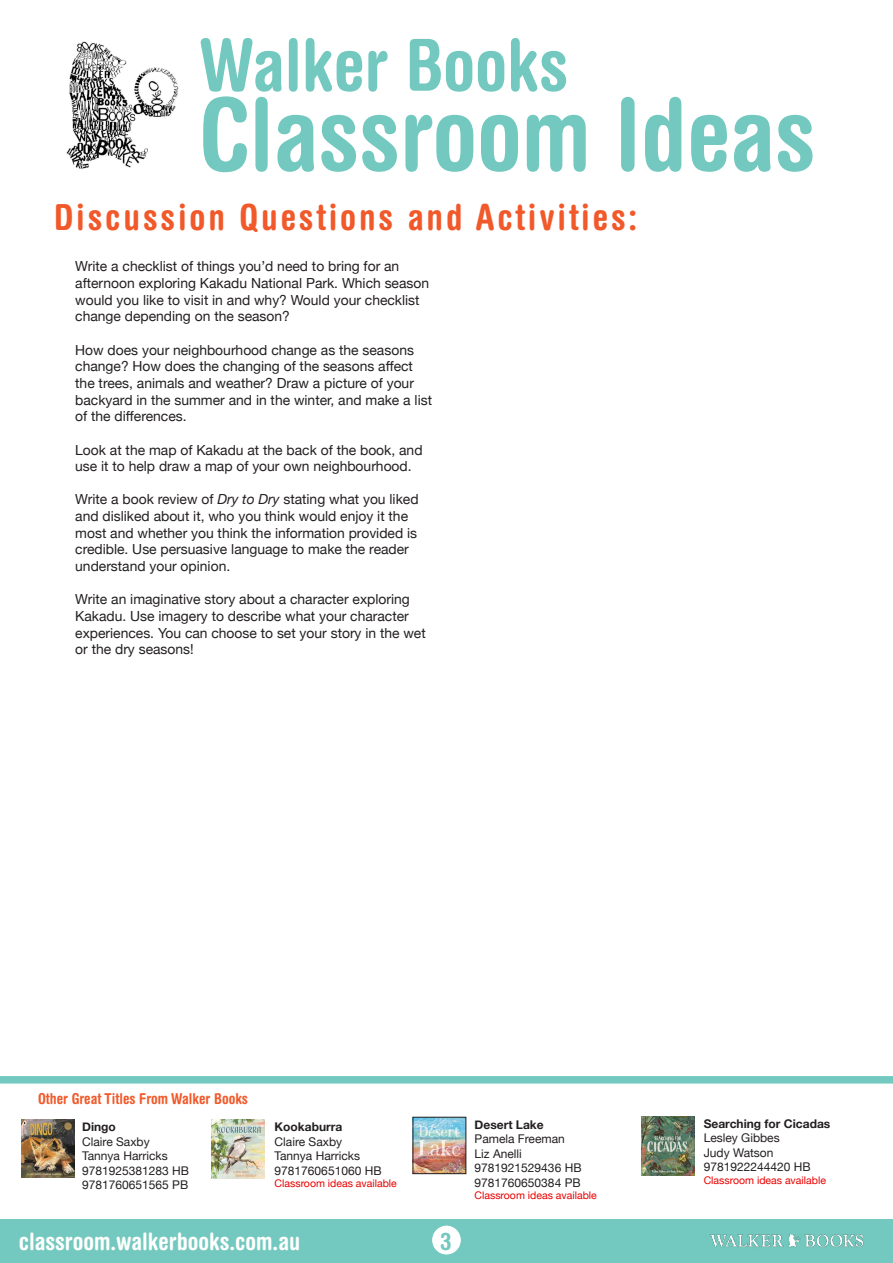
<style>
.page{position:relative;width:893px;height:1263px;background:#fff}
.page>*{position:absolute;margin:0;border:0;box-sizing:border-box;transform-origin:0 0}
.t1{font:700 condensed 100.5px "Helvetica Rounded";color:#73c9bf}
.t2{font:700 condensed 72px "Helvetica Rounded";color:#73c9bf}
.t3{font:700 condensed 36px "Helvetica Rounded";letter-spacing:.08em;color:#f1592a}
.t4{font:700 condensed 24px "Helvetica Rounded";color:#fffffd}
.t5{font:700 condensed 24px "Helvetica Rounded";color:#73c9bf}
.t6{font:700 condensed 15px "Helvetica Rounded";color:#f15a2b}
.t7{font:13.8px/16.6px "Helvetica Neue";color:#231f20}
.t8{font:12px/14.4px "Helvetica Neue";color:#231f20}
.t9{font:700 12px "Helvetica Neue";color:#231f20}
.t10{font:10.5px "Helvetica Neue";color:#eb0000}
.s1{font-style:italic}
</style>
<div class="page">
<div style="left:0;top:1219px;width:893px;height:44px;background:#73c9bf"></div>
<img style="left:66px;top:41px;width:113px;height:128px">
<img style="left:710px;top:1234px;width:154px;height:14px">
<div style="left:0;top:1076px;width:893px;height:7px;background:#73c9bf"></div>
<img style="left:22px;top:1120px;width:53px;height:57px">
<img style="left:212px;top:1120px;width:52px;height:58px">
<img style="left:415px;top:1119px;width:49px;height:53px">
<div style="left:413px;top:1117px;width:53px;height:57px;border:1px solid #231f20"></div>
<img style="left:642px;top:1116px;width:53px;height:59px">
<div style="left:432px;top:1226px;width:29px;height:28px;background:#fff;border-radius:50%"></div>
<h2 class="t2" style="left:199px;top:21px;width:371px">Walker Books</h2>
<h1 class="t1" style="left:199px;top:74px;width:618px">Classroom Ideas</h1>
<h3 class="t3" style="left:54px;top:195px;width:585px">Discussion Questions and Activities:</h3>
<p class="t7" style="left:75px;top:259px;width:355px">Write a checklist of things you’d need to bring for an afternoon exploring Kakadu National Park. Which season would you like to visit in and why? Would your checklist change depending on the season?</p>
<p class="t7" style="left:75px;top:342px;width:358px">How does your neighbourhood change as the seasons change? How does the changing of the seasons affect the trees, animals and weather? Draw a picture of your backyard in the summer and in the winter, and make a list of the differences.</p>
<p class="t7" style="left:75px;top:442px;width:349px">Look at the map of Kakadu at the back of the book, and use it to help draw a map of your own neighbourhood.</p>
<p class="t7" style="left:75px;top:492px;width:345px">Write a book review of <span class="s1">Dry to Dry</span> stating what you liked and disliked about it, who you think would enjoy it the most and whether you think the information provided is credible. Use persuasive language to make the reader understand your opinion.</p>
<p class="t7" style="left:75px;top:592px;width:352px">Write an imaginative story about a character exploring Kakadu. Use imagery to describe what your character experiences. You can choose to set your story in the wet or the dry seasons!</p>
<p class="t6" style="left:38px;top:1089px;width:211px">Other Great Titles From Walker Books</p>
<p class="t9" style="left:82px;top:1118px;width:35px">Dingo</p>
<p class="t8" style="left:82px;top:1135px;width:108px">Claire Saxby<br>Tannya Harricks<br>9781925381283 HB<br>9781760651565 PB</p>
<p class="t9" style="left:275px;top:1118px;width:69px">Kookaburra</p>
<p class="t8" style="left:275px;top:1135px;width:108px">Claire Saxby<br>Tannya Harricks<br>9781760651060 HB</p>
<p class="t10" style="left:275px;top:1176px;width:124px">Classroom ideas available</p>
<h3 class="t4" style="left:19px;top:1226px;width:283px">classroom.walkerbooks.com.au</h3>
<h3 class="t5" style="left:440px;top:1225px;width:13px">2</h3>
<h3 class="t5" style="left:440px;top:1227px;width:13px">3</h3>
<p class="t9" style="left:475px;top:1115px;width:71px">Desert Lake</p>
<p class="t8" style="left:475px;top:1132px;width:108px">Pamela Freeman<br>Liz Anelli<br>9781921529436 HB<br>9781760650384 PB</p>
<p class="t10" style="left:475px;top:1188px;width:124px">Classroom ideas available</p>
<p class="t9" style="left:704px;top:1114px;width:128px">Searching for Cicadas</p>
<p class="t8" style="left:704px;top:1131px;width:108px">Lesley Gibbes<br>Judy Watson<br>9781922244420 HB</p>
<p class="t10" style="left:704px;top:1172px;width:124px">Classroom ideas available</p>
</div>
